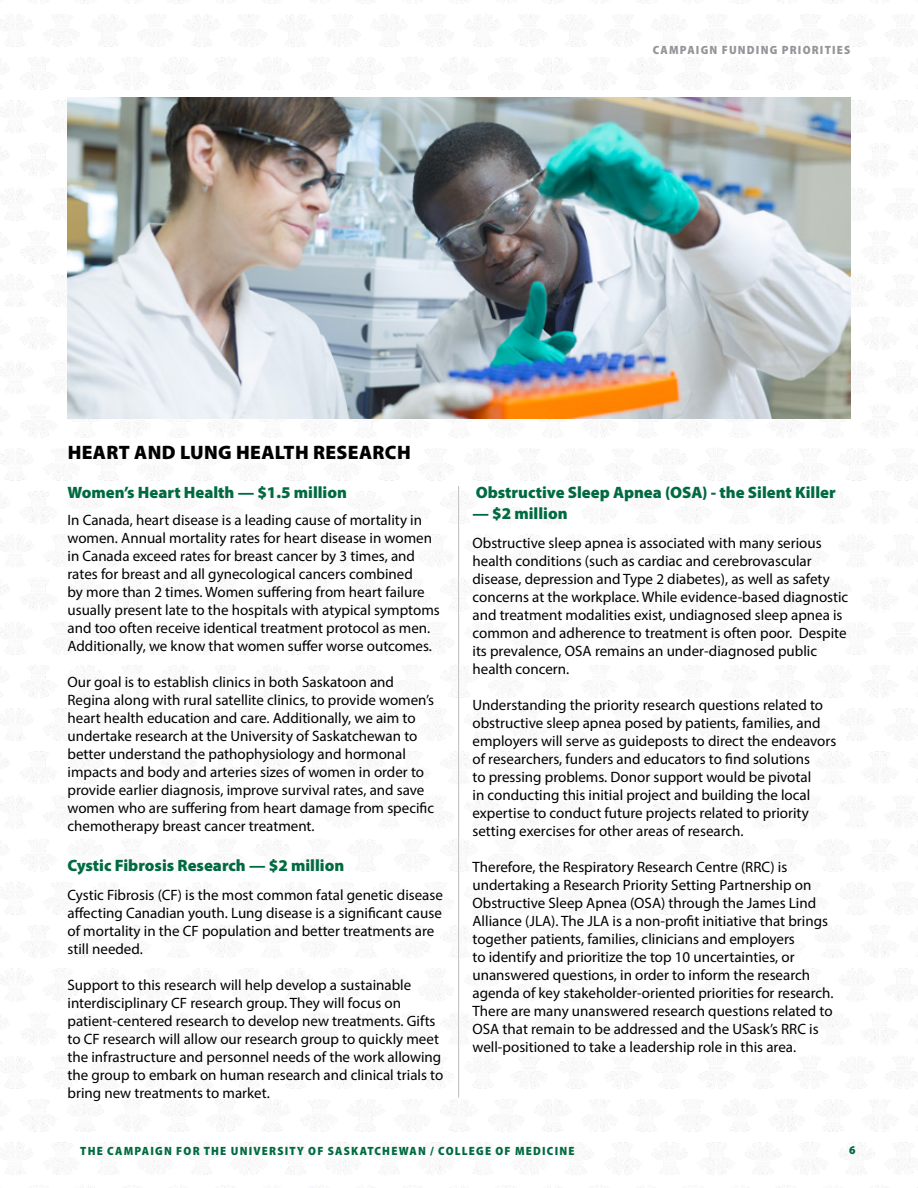
<style>
.page{position:relative;width:918px;height:1188px;background:#fff}
.page>*{position:absolute;margin:0;border:0;box-sizing:border-box;transform-origin:0 0}
.t1{font:900 19.5px "Myriad Pro";letter-spacing:.02em;color:#000}
.t2{font:900 16.5px "Myriad Pro";color:#006a40}
.t3{font:15px/18px "Myriad Pro";color:#000}
.t4{font:900 semi-condensed 12px "Myriad Pro";letter-spacing:.1em;color:#006a40}
.t5{font:900 semi-condensed 12px "Myriad Pro";letter-spacing:.1em;color:#939598}
</style>
<div class="page">
<img style="left:0;top:0;width:918px;height:1188px">
<hr style="left:458px;top:486px;width:1px;height:612px;background:#bcbec0">
<img style="left:68px;top:97px;width:782px;height:321px">
<p class="t5" style="left:653px;top:42px;width:199px">CAMPAIGN FUNDING PRIORITIES</p>
<h1 class="t1" style="left:68px;top:439px;width:345px">HEART AND LUNG HEALTH RESEARCH</h1>
<p class="t2" style="left:68px;top:482px;width:281px">Women’s Heart Health — $1.5 million</p>
<p class="t3" style="left:68px;top:511px;width:374px">In Canada, heart disease is a leading cause of mortality in women. Annual mortality rates for heart disease in women in Canada exceed rates for breast cancer by 3 times, and rates for breast and all gynecological cancers combined<br>by more than 2 times. Women suffering from heart failure usually present late to the hospitals with atypical symptoms and too often receive identical treatment protocol as men.<br>Additionally, we know that women suffer worse outcomes.</p>
<p class="t3" style="left:68px;top:673px;width:368px">Our goal is to establish clinics in both Saskatoon and Regina along with rural satellite clinics, to provide women’s heart health education and care. Additionally, we aim to undertake research at the University of Saskatchewan to better understand the pathophysiology and hormonal impacts and body and arteries sizes of women in order to provide earlier diagnosis, improve survival rates, and save women who are suffering from heart damage from specific chemotherapy breast cancer treatment.</p>
<p class="t2" style="left:68px;top:854px;width:278px">Cystic Fibrosis Research — $2 million</p>
<p class="t3" style="left:68px;top:886px;width:377px">Cystic Fibrosis (CF) is the most common fatal genetic disease affecting Canadian youth. Lung disease is a significant cause of mortality in the CF population and better treatments are still needed.</p>
<p class="t3" style="left:68px;top:976px;width:377px">Support to this research will help develop a sustainable interdisciplinary CF research group. They will focus on patient-centered research to develop new treatments. Gifts to CF research will allow our research group to quickly meet the infrastructure and personnel needs of the work allowing the group to embark on human research and clinical trials to bring new treatments to market.</p>
<p class="t2" style="left:476px;top:482px;width:362px">Obstructive Sleep Apnea (OSA) - the Silent Killer</p>
<p class="t2" style="left:472px;top:503px;width:97px">— $2 million</p>
<p class="t3" style="left:472px;top:534px;width:377px">Obstructive sleep apnea is associated with many serious health conditions (such as cardiac and cerebrovascular disease, depression and Type 2 diabetes), as well as safety concerns at the workplace. While evidence-based diagnostic and treatment modalities exist, undiagnosed sleep apnea is common and adherence to treatment is often poor. Despite its prevalence, OSA remains an under-diagnosed public health concern.</p>
<p class="t3" style="left:472px;top:696px;width:365px">Understanding the priority research questions related to obstructive sleep apnea posed by patients, families, and employers will serve as guideposts to direct the endeavors of researchers, funders and educators to find solutions<br>to pressing problems. Donor support would be pivotal<br>in conducting this initial project and building the local expertise to conduct future projects related to priority setting exercises for other areas of research.</p>
<p class="t3" style="left:472px;top:858px;width:363px">Therefore, the Respiratory Research Centre (RRC) is undertaking a Research Priority Setting Partnership on Obstructive Sleep Apnea (OSA) through the James Lind Alliance (JLA). The JLA is a non-profit initiative that brings together patients, families, clinicians and employers<br>to identify and prioritize the top 10 uncertainties, or unanswered questions, in order to inform the research agenda of key stakeholder-oriented priorities for research.<br>There are many unanswered research questions related to OSA that remain to be addressed and the USask’s RRC is well-positioned to take a leadership role in this area.</p>
<p class="t4" style="left:80px;top:1143px;width:496px">THE CAMPAIGN FOR THE UNIVERSITY OF SASKATCHEWAN / COLLEGE OF MEDICINE</p>
<p class="t4" style="left:849px;top:1142px;width:8px">6</p>
</div>
